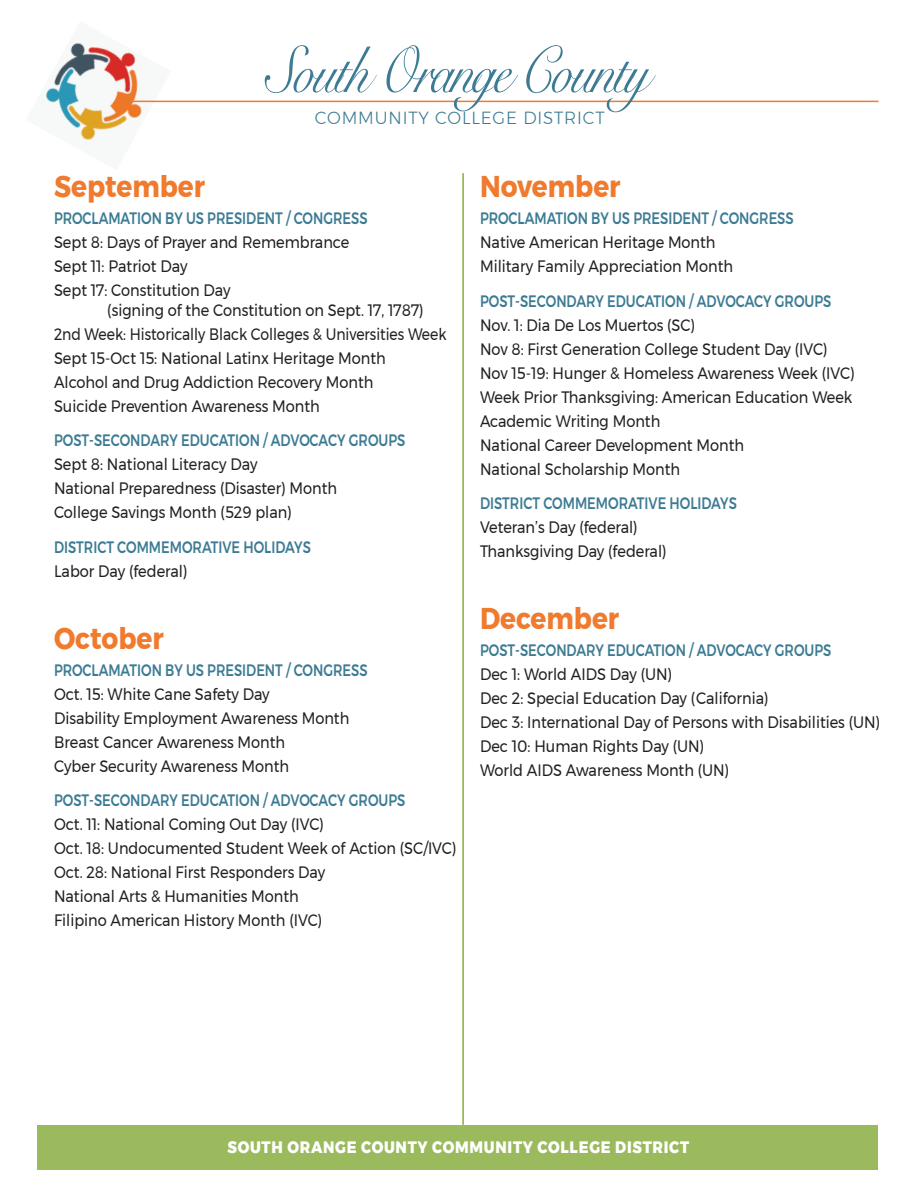
<style>
.page{position:relative;width:918px;height:1188px;background:#fff}
.page>*{position:absolute;margin:0;border:0;box-sizing:border-box;transform-origin:0 0}
.t1{font:65.85px "Snell Roundhand";letter-spacing:-.055em;color:#3c7b93;scale:.81 1}
.t2{font:700 30px "Montserrat";color:#f07a2e;scale:.88 1}
.t3{font:300 17.55px "Montserrat";letter-spacing:.05em;color:#3c7b93;scale:.96 1}
.t4{font:16.5px/24px "Montserrat";color:#231f20;scale:.88 1}
.t5{font:500 16.5px "Montserrat";color:#3c7b93;scale:.79 1}
.t6{font:800 16.5px "Montserrat";letter-spacing:.05em;color:#fff;scale:.88 1}
</style>
<div class="page">
<img style="left:45px;top:42px;width:126px;height:99px">
<hr style="left:462px;top:173px;width:2px;height:952px;background:#9bba5e">
<div style="left:38px;top:1125px;width:840px;height:45px;background:#9bba5e"></div>
<hr style="left:130px;top:101px;width:749px;height:1px;background:#f07a2e">
<h1 class="t1" style="left:266px;top:33px;width:474px">South Orange County</h1>
<p class="t3" style="left:315px;top:104px;width:303px">COMMUNITY COLLEGE DISTRICT</p>
<h2 class="t2" style="left:54px;top:163px;width:173px">September</h2>
<p class="t5" style="left:54px;top:206px;width:398px">PROCLAMATION BY US PRESIDENT / CONGRESS</p>
<p class="t4" style="left:54px;top:230px;width:337px">Sept 8: Days of Prayer and Remembrance<br>Sept 11: Patriot Day<br>Sept 17: Constitution Day</p>
<p class="t4" style="left:54px;top:298px;width:448px;text-indent:53px">(signing of the Constitution on Sept. 17, 1787)<br>2nd Week: Historically Black Colleges &amp; Universities Week Sept 15-Oct 15: National Latinx Heritage Month<br>Alcohol and Drug Addiction Recovery Month<br>Suicide Prevention Awareness Month</p>
<p class="t5" style="left:54px;top:428px;width:446px">POST-SECONDARY EDUCATION / ADVOCACY GROUPS</p>
<p class="t4" style="left:54px;top:452px;width:323px">Sept 8: National Literacy Day<br>National Preparedness (Disaster) Month<br>College Savings Month (529 plan)</p>
<p class="t5" style="left:54px;top:534px;width:327px">DISTRICT COMMEMORATIVE HOLIDAYS</p>
<p class="t4" style="left:54px;top:559px;width:153px">Labor Day (federal)</p>
<h2 class="t2" style="left:54px;top:614px;width:126px">October</h2>
<p class="t5" style="left:54px;top:657px;width:398px">PROCLAMATION BY US PRESIDENT / CONGRESS</p>
<p class="t4" style="left:54px;top:682px;width:337px">Oct. 15: White Cane Safety Day<br>Disability Employment Awareness Month Breast Cancer Awareness Month<br>Cyber Security Awareness Month</p>
<p class="t5" style="left:54px;top:788px;width:446px">POST-SECONDARY EDUCATION / ADVOCACY GROUPS</p>
<p class="t4" style="left:54px;top:812px;width:459px">Oct. 11: National Coming Out Day (IVC)<br>Oct. 18: Undocumented Student Week of Action (SC/IVC)<br>Oct. 28: National First Responders Day<br>National Arts &amp; Humanities Month<br>Filipino American History Month (IVC)</p>
<h2 class="t2" style="left:480px;top:163px;width:161px">November</h2>
<p class="t5" style="left:480px;top:206px;width:398px">PROCLAMATION BY US PRESIDENT / CONGRESS</p>
<p class="t4" style="left:480px;top:230px;width:289px">Native American Heritage Month<br>Military Family Appreciation Month</p>
<p class="t5" style="left:480px;top:288px;width:446px">POST-SECONDARY EDUCATION / ADVOCACY GROUPS</p>
<p class="t4" style="left:480px;top:313px;width:427px">Nov. 1: Dia De Los Muertos (SC)<br>Nov 8: First Generation College Student Day (IVC)<br>Nov 15-19: Hunger &amp; Homeless Awareness Week (IVC)<br>Week Prior Thanksgiving: American Education Week Academic Writing Month<br>National Career Development Month<br>National Scholarship Month</p>
<p class="t5" style="left:480px;top:491px;width:327px">DISTRICT COMMEMORATIVE HOLIDAYS</p>
<p class="t4" style="left:480px;top:515px;width:213px">Veteran’s Day (federal)<br>Thanksgiving Day (federal)</p>
<h2 class="t2" style="left:480px;top:595px;width:160px">December</h2>
<p class="t5" style="left:480px;top:638px;width:446px">POST-SECONDARY EDUCATION / ADVOCACY GROUPS</p>
<p class="t4" style="left:480px;top:662px;width:456px">Dec 1: World AIDS Day (UN)<br>Dec 2: Special Education Day (California)<br>Dec 3: International Day of Persons with Disabilities (UN)<br>Dec 10: Human Rights Day (UN)<br>World AIDS Awareness Month (UN)</p>
<p class="t6" style="left:228px;top:1134px;width:526px">SOUTH ORANGE COUNTY COMMUNITY COLLEGE DISTRICT</p>
</div>
